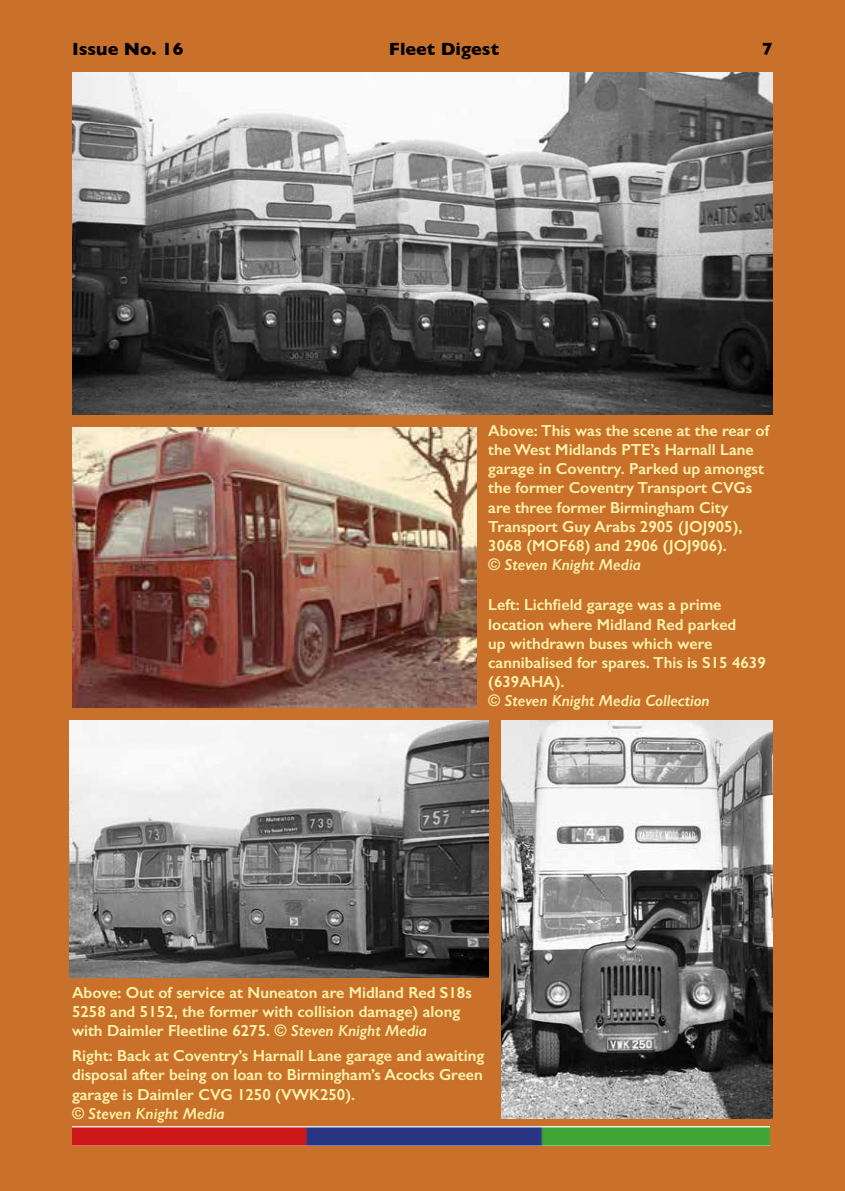
<style>
.page{position:relative;width:845px;height:1191px;background:#c9712a}
.page>*{position:absolute;margin:0;border:0;box-sizing:border-box;transform-origin:0 0}
.t1{font:700 18px "Gill Sans";color:#000}
.t2{font:600 16px/19.2px "Gill Sans";color:#fff4ae}
.t3{font:italic 600 16px "Gill Sans";color:#fff4ae}
.s1{font-style:italic}
</style>
<div class="page">
<img style="left:72px;top:1126px;width:698px;height:19px">
<img style="left:72px;top:72px;width:701px;height:342px">
<img style="left:72px;top:427px;width:404px;height:280px">
<img style="left:70px;top:720px;width:418px;height:257px">
<img style="left:502px;top:720px;width:271px;height:399px">
<p class="t1" style="left:72px;top:35px;width:113px">Issue No. 16</p>
<p class="t1" style="left:389px;top:35px;width:112px">Fleet Digest</p>
<p class="t1" style="left:762px;top:35px;width:12px">7</p>
<p class="t2" style="left:488px;top:421px;width:282px">Above: This was the scene at the rear of the West Midlands PTE’s Harnall Lane garage in Coventry. Parked up amongst the former Coventry Transport CVGs are three former Birmingham City Transport Guy Arabs 2905 (JOJ905), 3068 (MOF68) and 2906 (JOJ906).</p>
<p class="t3" style="left:488px;top:555px;width:154px">© Steven Knight Media</p>
<p class="t2" style="left:488px;top:595px;width:279px">Left: Lichfield garage was a prime location where Midland Red parked<br>up withdrawn buses which were cannibalised for spares. This is S15 4639 (639AHA).</p>
<p class="t3" style="left:488px;top:691px;width:223px">© Steven Knight Media Collection</p>
<p class="t2" style="left:72px;top:982px;width:401px">Above: Out of service at Nuneaton are Midland Red S18s<br>5258 and 5152, the former with collision damage) along with Daimler Fleetline 6275. <span class="s1">© Steven Knight Media</span></p>
<p class="t2" style="left:72px;top:1046px;width:414px;text-align:justify">Right: Back at Coventry’s Harnall Lane garage and awaiting disposal after being on loan to Birmingham’s Acocks Green garage is Daimler CVG 1250 (VWK250).</p>
<p class="t3" style="left:72px;top:1103px;width:154px">© Steven Knight Media</p>
</div>
